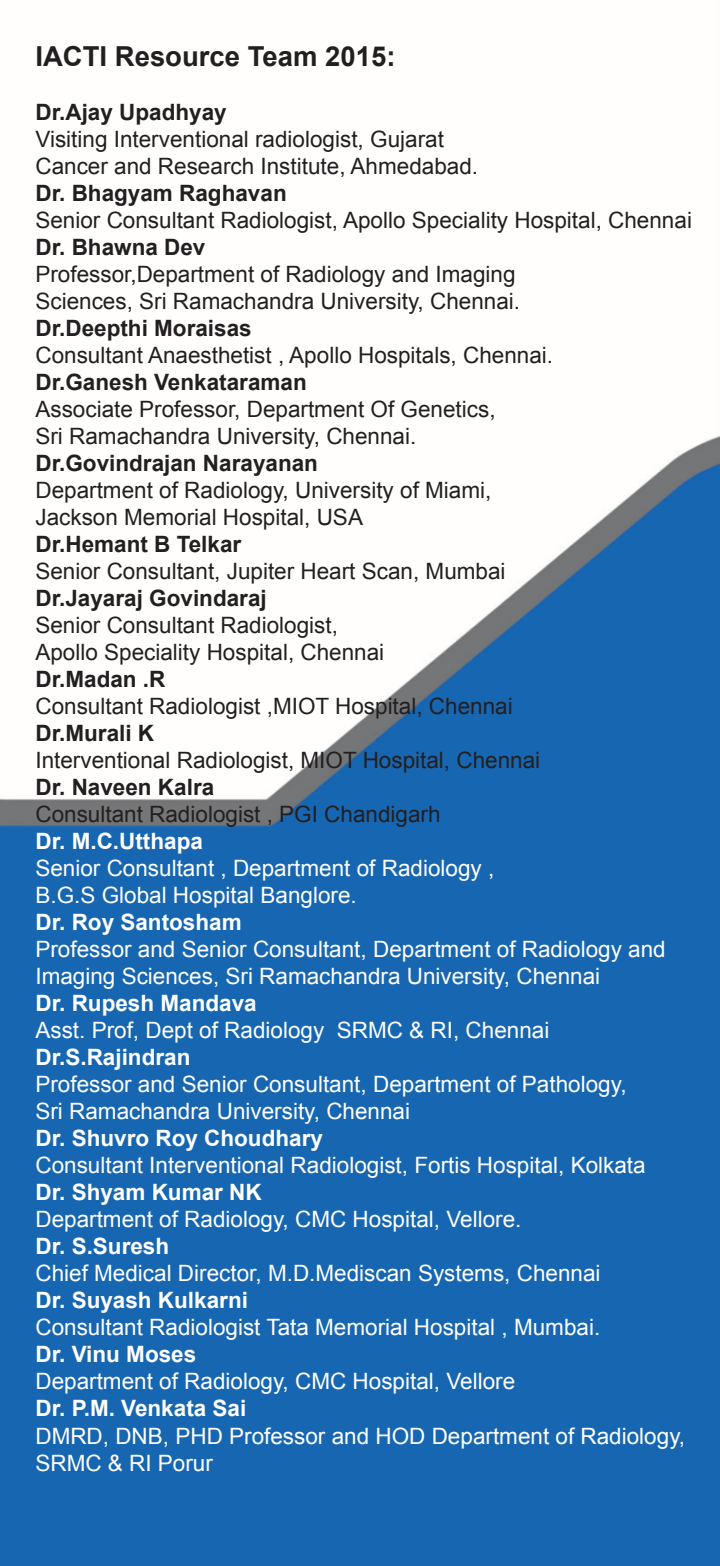
<style>
.page{position:relative;width:720px;height:1566px;background:#fff}
.page>*{position:absolute;margin:0;border:0;box-sizing:border-box;transform-origin:0 0}
.t1{font:700 27.5px "Arial";color:#231f20}
.t2{font:22.5px/27px "Arial";color:#231f20}
.t3{font:22.5px/27px "Arial";color:#fff}
.t4{font:700 22.5px "Arial";color:#231f20}
.t5{font:700 22.5px "Arial";color:#fff}
.s1{font-weight:700}
</style>
<div class="page">
<img style="left:0;top:435px;width:720px;height:1130px">
<p class="t1" style="left:35px;top:37px;width:362px">IACTI Resource Team 2015:</p>
<p class="t4" style="left:35px;top:96px;width:193px">Dr.Ajay Upadhyay</p>
<p class="t2" style="left:35px;top:125px;width:444px">Visiting Interventional radiologist, Gujarat<br>Cancer and Research Institute, Ahmedabad.<br><span class="s1">Dr. Bhagyam Raghavan</span></p>
<p class="t2" style="left:35px;top:206px;width:658px">Senior Consultant Radiologist, Apollo Speciality Hospital, Chennai</p>
<p class="t4" style="left:35px;top:231px;width:172px">Dr. Bhawna Dev</p>
<p class="t2" style="left:35px;top:260px;width:486px">Professor,Department of Radiology and Imaging<br>Sciences, Sri Ramachandra University, Chennai.<br><span class="s1">Dr.Deepthi Moraisas</span></p>
<p class="t2" style="left:35px;top:341px;width:519px">Consultant Anaesthetist , Apollo Hospitals, Chennai.</p>
<p class="t4" style="left:35px;top:366px;width:273px">Dr.Ganesh Venkataraman</p>
<p class="t2" style="left:35px;top:395px;width:462px">Associate Professor, Department Of Genetics,</p>
<p class="t2" style="left:35px;top:422px;width:382px">Sri Ramachandra University, Chennai.<br><span class="s1">Dr.Govindrajan Narayanan</span></p>
<p class="t2" style="left:35px;top:476px;width:457px">Department of Radiology, University of Miami,</p>
<p class="t2" style="left:35px;top:503px;width:329px">Jackson Memorial Hospital, USA</p>
<p class="t4" style="left:35px;top:528px;width:207px">Dr.Hemant B Telkar</p>
<p class="t2" style="left:35px;top:557px;width:472px">Senior Consultant, Jupiter Heart Scan, Mumbai</p>
<p class="t4" style="left:35px;top:582px;width:233px">Dr.Jayaraj Govindaraj</p>
<p class="t2" style="left:35px;top:611px;width:304px">Senior Consultant Radiologist,</p>
<p class="t2" style="left:35px;top:638px;width:350px">Apollo Speciality Hospital, Chennai</p>
<p class="t4" style="left:35px;top:663px;width:132px">Dr.Madan .R</p>
<p class="t2" style="left:35px;top:692px;width:479px">Consultant Radiologist ,MIOT Hospital, Chennai</p>
<p class="t4" style="left:35px;top:717px;width:120px">Dr.Murali K</p>
<p class="t2" style="left:35px;top:746px;width:506px">Interventional Radiologist, MIOT Hospital, Chennai</p>
<p class="t4" style="left:35px;top:771px;width:180px">Dr. Naveen Kalra</p>
<p class="t2" style="left:35px;top:800px;width:407px">Consultant Radiologist , PGI Chandigarh</p>
<p class="t5" style="left:35px;top:825px;width:169px">Dr. M.C.Utthapa</p>
<p class="t3" style="left:35px;top:854px;width:460px">Senior Consultant , Department of Radiology ,</p>
<p class="t3" style="left:35px;top:881px;width:323px">B.G.S Global Hospital Banglore.</p>
<p class="t5" style="left:35px;top:906px;width:208px">Dr. Roy Santosham</p>
<p class="t3" style="left:35px;top:935px;width:632px">Professor and Senior Consultant, Department of Radiology and<br>Imaging Sciences, Sri Ramachandra University, Chennai</p>
<p class="t5" style="left:35px;top:987px;width:223px">Dr. Rupesh Mandava</p>
<p class="t3" style="left:35px;top:1016px;width:515px">Asst. Prof, Dept of Radiology SRMC &amp; RI, Chennai</p>
<p class="t5" style="left:35px;top:1041px;width:157px">Dr.S.Rajindran</p>
<p class="t3" style="left:35px;top:1070px;width:593px">Professor and Senior Consultant, Department of Pathology,</p>
<p class="t3" style="left:35px;top:1097px;width:376px">Sri Ramachandra University, Chennai<br><span class="s1">Dr. Shuvro Roy Choudhary</span></p>
<p class="t3" style="left:35px;top:1151px;width:612px">Consultant Interventional Radiologist, Fortis Hospital, Kolkata</p>
<p class="t5" style="left:35px;top:1176px;width:228px">Dr. Shyam Kumar NK</p>
<p class="t3" style="left:35px;top:1205px;width:488px">Department of Radiology, CMC Hospital, Vellore.<br><span class="s1">Dr. S.Suresh</span></p>
<p class="t3" style="left:35px;top:1259px;width:567px">Chief Medical Director, M.D.Mediscan Systems, Chennai</p>
<p class="t5" style="left:35px;top:1284px;width:214px">Dr. Suyash Kulkarni</p>
<p class="t3" style="left:35px;top:1313px;width:566px">Consultant Radiologist Tata Memorial Hospital , Mumbai.<br><span class="s1">Dr. Vinu Moses</span></p>
<p class="t3" style="left:35px;top:1367px;width:481px">Department of Radiology, CMC Hospital, Vellore</p>
<p class="t5" style="left:35px;top:1392px;width:212px">Dr. P.M. Venkata Sai</p>
<p class="t3" style="left:35px;top:1421px;width:651px">DMRD, DNB, PHD Professor and HOD Department of Radiology,</p>
<p class="t3" style="left:35px;top:1448px;width:179px">SRMC &amp; RI Porur</p>
</div>
